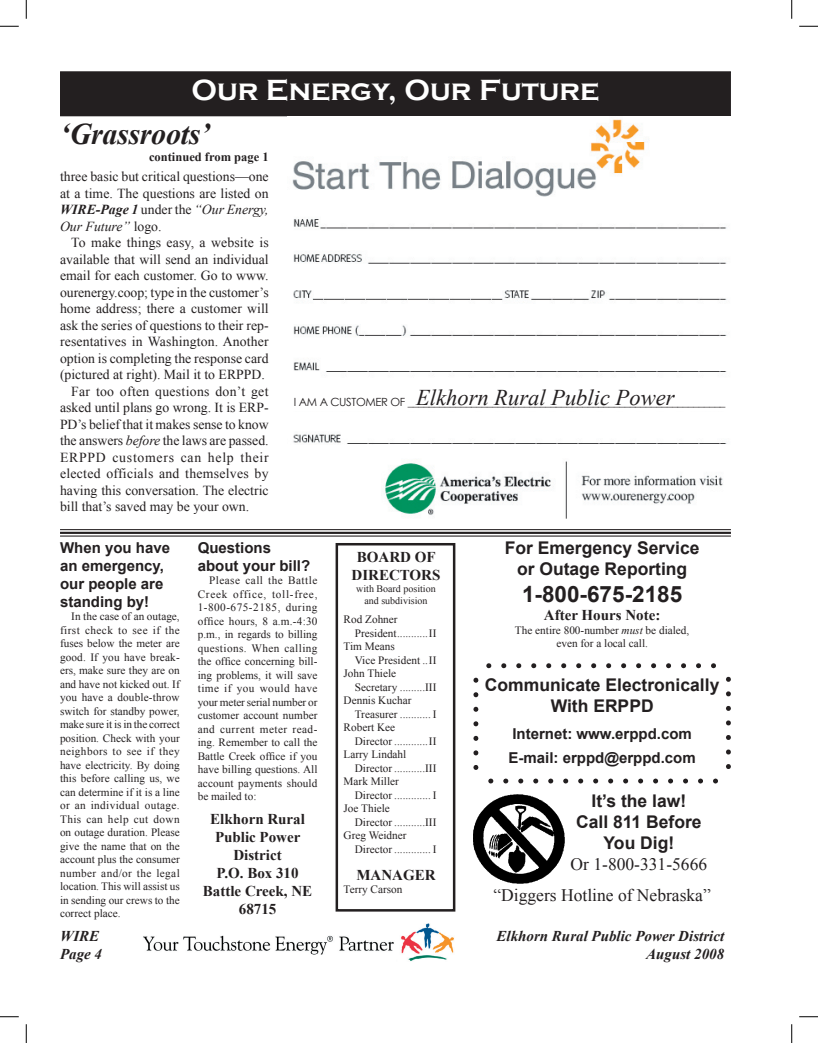
<style>
.page{position:relative;width:818px;height:1043px;background:#fff}
.page>*{position:absolute;margin:0;border:0;box-sizing:border-box;transform-origin:0 0}
.t1{font:700 30px "Copperplate Gothic";color:#fff}
.t2{font:italic 700 30px "Times New Roman";letter-spacing:-.01em;color:#231f20}
.t3{font:italic 22.5px "Times New Roman";color:#231f20}
.t4{font:700 22.5px "Arial";color:#231f20}
.t5{font:700 17.5px/21px "Arial";color:#231f20;text-align:center}
.t6{font:17.5px "Times New Roman";color:#231f20}
.t7{font:700 15px/18px "Arial";color:#231f20}
.t8{font:700 15px/18px "Times New Roman";color:#231f20;text-align:center}
.t9{font:italic 700 15px "Times New Roman";color:#231f20}
.t10{font:13.75px/16.5px "Times New Roman";color:#231f20;text-align:justify}
.t11{font:13.75px "Times New Roman";letter-spacing:.02em;color:#231f20}
.t12{font:13.75px "Times New Roman";letter-spacing:.055em;color:#231f20}
.t13{font:700 12.5px "Times New Roman";color:#231f20}
.t14{font:11.25px/13.5px "Times New Roman";color:#231f20;text-align:justify}
.t15{font:11.25px "Century Gothic";letter-spacing:-.03em;color:#231f20}
.t16{font:10px/12px "Times New Roman";color:#231f20;text-align:center}
.s1{font-weight:700;font-style:italic}
.s2{font-style:italic}
</style>
<div class="page">
<img style="left:143px;top:923px;width:311px;height:38px">
<div style="left:199px;top:957px;width:197px;height:16px;background:#fff"></div>
<div style="left:335px;top:543px;width:120px;height:368px;border:2px solid #231f20"></div>
<img style="left:473px;top:794px;width:92px;height:89px">
<svg style="left:490px;top:778px;width:228px;height:5px"></svg>
<svg style="left:486px;top:663px;width:227px;height:5px"></svg>
<svg style="left:473px;top:680px;width:5px;height:90px"></svg>
<svg style="left:726px;top:676px;width:4px;height:90px"></svg>
<hr style="left:60px;top:529px;width:670px;height:1px;background:#231f20">
<hr style="left:60px;top:532px;width:670px;height:2px;background:#231f20">
<hr style="left:60px;top:535px;width:670px;height:1px;background:#231f20">
<div style="left:61px;top:72px;width:669px;height:44px;background:#231f20"></div>
<div style="left:60px;top:71px;width:670px;height:45px;border:1px solid #231f20"></div>
<img style="left:292px;top:119px;width:435px;height:400px">
<div style="left:287px;top:395px;width:443px;height:15px;background:#fff"></div>
<svg style="left:0;top:25px;width:19px;height:2px"></svg>
<svg style="left:799px;top:25px;width:19px;height:2px"></svg>
<svg style="left:0;top:1016px;width:19px;height:1px"></svg>
<svg style="left:799px;top:1016px;width:19px;height:1px"></svg>
<svg style="left:25px;top:0;width:2px;height:19px"></svg>
<svg style="left:25px;top:1024px;width:2px;height:18px"></svg>
<svg style="left:791px;top:0;width:1px;height:19px"></svg>
<svg style="left:791px;top:1024px;width:1px;height:18px"></svg>
<h1 class="t1" style="left:191px;top:73px;width:409px">Our Energy, Our Future</h1>
<h1 class="t2" style="left:60px;top:113px;width:152px">‘Grassroots’</h1>
<p class="t13" style="left:149px;top:148px;width:121px">continued from page 1</p>
<p class="t10" style="left:60px;top:168px;width:210px">three basic but critical questions—one at a time. The questions are listed on <span class="s1">WIRE-Page 1</span> under the <span class="s2">“Our Energy, Our Future”</span> logo.</p>
<p class="t10" style="left:71px;top:234px;width:199px">To make things easy, a website is</p>
<p class="t10" style="left:60px;top:250px;width:210px">available that will send an individual</p>
<p class="t10" style="left:60px;top:267px;width:210px">email for each customer. Go to www.</p>
<p class="t10" style="left:60px;top:283px;width:210px">ourenergy.coop; type in the customer’s</p>
<p class="t10" style="left:60px;top:300px;width:210px">home address; there a customer will</p>
<p class="t10" style="left:60px;top:316px;width:210px">ask the series of questions to their rep-</p>
<p class="t10" style="left:60px;top:333px;width:210px">resentatives in Washington. Another</p>
<p class="t10" style="left:60px;top:349px;width:210px">option is completing the response card</p>
<p class="t10" style="left:60px;top:366px;width:206px">(pictured at right). Mail it to ERPPD.</p>
<p class="t11" style="left:71px;top:382px;width:199px">Far too often questions don’t get</p>
<p class="t10" style="left:60px;top:399px;width:210px">asked until plans go wrong. It is ERP-</p>
<p class="t10" style="left:60px;top:415px;width:210px">PD’s belief that it makes sense to know</p>
<p class="t10" style="left:60px;top:432px;width:210px">the answers <span class="s2">before</span> the laws are passed.</p>
<p class="t12" style="left:60px;top:448px;width:210px">ERPPD customers can help their</p>
<p class="t11" style="left:60px;top:464px;width:210px">elected officials and themselves by</p>
<p class="t10" style="left:60px;top:481px;width:210px">having this conversation. The electric</p>
<p class="t10" style="left:60px;top:498px;width:191px">bill that’s saved may be your own.</p>
<h2 class="t3" style="left:416px;top:382px;width:260px">Elkhorn Rural Public Power</h2>
<p class="t15" style="left:294px;top:394px;width:433px">I AM A CUSTOMER OF ____________________________________________________________</p>
<h3 class="t7" style="left:60px;top:539px;width:112px">When you have an emergency, our people are standing by!</h3>
<p class="t14" style="left:60px;top:609px;width:121px;text-indent:11px">In the case of an outage, first check to see if the fuses below the meter are good. If you have break&shy;ers, make sure they are on and have not kicked out. If you have a double-throw switch for standby power, make sure it is in the correct position. Check with your neighbors to see if they have electricity. By doing this before calling us, we can determine if it is a line or an individual outage.<br>This can help cut down on outage duration. Please give the name that on the account plus the consumer number and/or the legal location. This will assist us in sending our crews to the correct place.</p>
<h3 class="t7" style="left:198px;top:539px;width:114px">Questions about your bill?</h3>
<p class="t14" style="left:198px;top:573px;width:121px;text-indent:11px">Please call the Battle Creek office, toll-free, 1-800-675-2185, during office hours, 8 a.m.-4:30 p.m., in regards to billing questions. When calling the office concerning bill&shy;ing problems, it will save time if you would have your meter serial number or customer account number and current meter read&shy;ing. Remember to call the Battle Creek office if you have billing questions. All account payments should be mailed to:</p>
<h3 class="t8" style="left:203px;top:809px;width:111px">Elkhorn Rural<br>Public Power<br>District<br>P.O. Box 310<br>Battle Creek, NE<br>68715</h3>
<h3 class="t8" style="left:351px;top:547px;width:90px">BOARD OF<br>DIRECTORS</h3>
<p class="t16" style="left:356px;top:582px;width:81px">with Board position and subdivision</p>
<p class="t14" style="left:343px;top:612px;width:56px">Rod Zohner</p>
<p class="t14" style="left:355px;top:626px;width:83px">President ...........II</p>
<p class="t14" style="left:343px;top:639px;width:53px">Tim Means</p>
<p class="t14" style="left:355px;top:653px;width:83px">Vice President ..II</p>
<p class="t14" style="left:343px;top:666px;width:54px">John Thiele</p>
<p class="t14" style="left:355px;top:680px;width:83px">Secretary .........III</p>
<p class="t14" style="left:343px;top:693px;width:69px">Dennis Kuchar</p>
<p class="t14" style="left:355px;top:707px;width:83px">Treasurer ........... I</p>
<p class="t14" style="left:343px;top:720px;width:53px">Robert Kee</p>
<p class="t14" style="left:355px;top:734px;width:83px">Director ............II</p>
<p class="t14" style="left:343px;top:747px;width:64px">Larry Lindahl</p>
<p class="t14" style="left:355px;top:761px;width:83px">Director ...........III</p>
<p class="t14" style="left:343px;top:774px;width:57px">Mark Miller</p>
<p class="t14" style="left:355px;top:788px;width:83px">Director ............. I</p>
<p class="t14" style="left:343px;top:801px;width:48px">Joe Thiele</p>
<p class="t14" style="left:355px;top:815px;width:83px">Director ...........III</p>
<p class="t14" style="left:343px;top:828px;width:64px">Greg Weidner</p>
<p class="t14" style="left:355px;top:842px;width:83px">Director ............. I</p>
<h3 class="t8" style="left:356px;top:865px;width:81px">MANAGER</h3>
<p class="t14" style="left:343px;top:882px;width:60px">Terry Carson</p>
<h3 class="t5" style="left:505px;top:538px;width:196px">For Emergency Service or Outage Reporting</h3>
<h2 class="t4" style="left:522px;top:579px;width:162px">1-800-675-2185</h2>
<h3 class="t8" style="left:544px;top:606px;width:118px">After Hours Note:</h3>
<p class="t14" style="left:515px;top:623px;width:176px;text-align:center">The entire 800-number <span class="s2">must</span> be dialed, even for a local call.</p>
<h3 class="t5" style="left:485px;top:674px;width:236px">Communicate Electronically<br>With ERPPD</h3>
<h3 class="t7" style="left:508px;top:722px;width:189px;line-height:24px">Internet: www.erppd.com<br>E-mail: erppd@erppd.com</h3>
<h3 class="t5" style="left:576px;top:791px;width:127px">It’s the law!<br>Call 811 Before<br>You Dig!</h3>
<h3 class="t6" style="left:570px;top:852px;width:138px">Or 1-800-331-5666</h3>
<h3 class="t6" style="left:493px;top:883px;width:219px">“Diggers Hotline of Nebraska”</h3>
<h3 class="t9" style="left:60px;top:925px;width:41px">WIRE</h3>
<h3 class="t9" style="left:496px;top:925px;width:229px">Elkhorn Rural Public Power District</h3>
<h3 class="t9" style="left:60px;top:943px;width:44px">Page 4</h3>
<h3 class="t9" style="left:646px;top:943px;width:79px">August 2008</h3>
</div>
